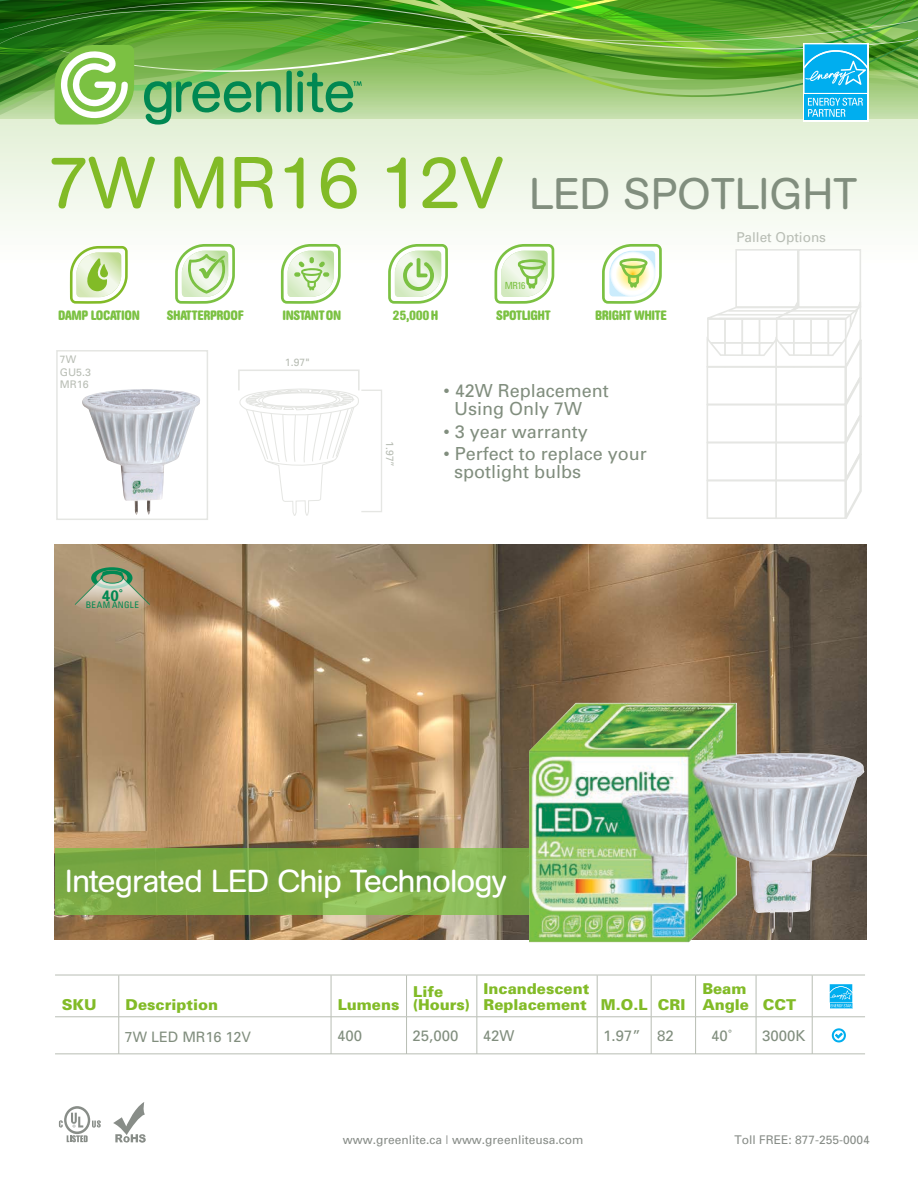
<style>
.page{position:relative;width:918px;height:1188px;background:#fff}
.page>*{position:absolute;margin:0;border:0;box-sizing:border-box;transform-origin:0 0}
.t1{font:43.8px "AG Book Rounded";color:#818e7e}
.t2{font:31.5px "AG Book Rounded";letter-spacing:-.03em;color:#fff}
.t3{font:18px/18px "Univers";color:#818e7e}
.t4{font:700 15.15px "Univers";color:#008852}
.t5{font:900 15px/16.5px "Univers";color:#82bb27}
.t6{font:15px "Univers";color:#818e7e}
.t7{font:14.4px "Univers";color:#818e7e}
.t8{font:700 condensed 13.5px "AG Book Rounded";letter-spacing:-.025em;color:#7bc142}
.t9{font:13.5px "Univers";color:#b8bdb4}
.t10{font:12px "Univers";color:#888d88}
.t11{font:10.5px/12.6px "Univers";color:#b8bdb4}
.t12{font:condensed 9.75px "Univers";color:#7bc142}
.t13{font:condensed 9px "Univers";letter-spacing:.05em;color:#008852}
.s1{font-size:72.15px;color:#82bb27}
</style>
<div class="page">
<svg style="left:0;top:125px;width:918px;height:103px"></svg>
<div style="left:56px;top:350px;width:152px;height:170px;background:#fff;border:2px solid #e5e6e3"></div>
<div style="left:735px;top:249px;width:64px;height:59px;background:#fff;border:2px solid #e5e6e3"></div>
<div style="left:798px;top:249px;width:63px;height:59px;background:#fff;border:2px solid #e5e6e3"></div>
<svg style="left:706px;top:293px;width:156px;height:226px"></svg>
<div style="left:238px;top:370px;width:122px;height:21px;border:2px solid #e5e6e3"></div>
<div style="left:361px;top:390px;width:21px;height:122px;border:1px solid #e5e6e3"></div>
<svg style="left:113px;top:1102px;width:33px;height:41px"></svg>
<img style="left:55px;top:544px;width:811px;height:395px">
<svg style="left:59px;top:1106px;width:42px;height:36px"></svg>
<svg style="left:75px;top:567px;width:75px;height:47px;background:#a5a181"></svg>
<svg style="left:55px;top:849px;width:474px;height:66px;background:#7dab45"></svg>
<img style="left:0;top:0;width:918px;height:125px">
<img style="left:529px;top:703px;width:336px;height:239px">
<svg style="left:230px;top:371px;width:129px;height:180px"></svg>
<img style="left:82px;top:389px;width:118px;height:126px">
<hr style="left:55px;top:975px;width:64px;height:1px;background:#b8bdb4">
<hr style="left:119px;top:975px;width:212px;height:1px;background:#b8bdb4">
<hr style="left:118px;top:975px;width:1px;height:41px;background:#b8bdb4">
<hr style="left:331px;top:975px;width:76px;height:1px;background:#b8bdb4">
<hr style="left:331px;top:975px;width:1px;height:41px;background:#b8bdb4">
<hr style="left:407px;top:975px;width:70px;height:1px;background:#b8bdb4">
<hr style="left:406px;top:975px;width:1px;height:41px;background:#b8bdb4">
<hr style="left:477px;top:975px;width:120px;height:1px;background:#b8bdb4">
<hr style="left:476px;top:975px;width:1px;height:41px;background:#b8bdb4">
<hr style="left:597px;top:975px;width:54px;height:1px;background:#b8bdb4">
<hr style="left:597px;top:975px;width:1px;height:41px;background:#b8bdb4">
<hr style="left:651px;top:975px;width:45px;height:1px;background:#b8bdb4">
<hr style="left:651px;top:975px;width:1px;height:41px;background:#b8bdb4">
<hr style="left:696px;top:975px;width:60px;height:1px;background:#b8bdb4">
<hr style="left:695px;top:975px;width:1px;height:41px;background:#b8bdb4">
<hr style="left:756px;top:975px;width:56px;height:1px;background:#b8bdb4">
<hr style="left:756px;top:975px;width:1px;height:41px;background:#b8bdb4">
<hr style="left:812px;top:975px;width:53px;height:1px;background:#b8bdb4">
<hr style="left:812px;top:975px;width:1px;height:41px;background:#b8bdb4">
<hr style="left:55px;top:1016px;width:64px;height:1px;background:#b8bdb4">
<hr style="left:119px;top:1016px;width:212px;height:1px;background:#b8bdb4">
<hr style="left:331px;top:1016px;width:76px;height:1px;background:#b8bdb4">
<hr style="left:407px;top:1016px;width:70px;height:1px;background:#b8bdb4">
<hr style="left:477px;top:1016px;width:120px;height:1px;background:#b8bdb4">
<hr style="left:597px;top:1016px;width:54px;height:1px;background:#b8bdb4">
<hr style="left:651px;top:1016px;width:45px;height:1px;background:#b8bdb4">
<hr style="left:696px;top:1016px;width:60px;height:1px;background:#b8bdb4">
<hr style="left:756px;top:1016px;width:56px;height:1px;background:#b8bdb4">
<hr style="left:812px;top:1016px;width:53px;height:1px;background:#b8bdb4">
<hr style="left:118px;top:1017px;width:1px;height:37px;background:#b8bdb4">
<hr style="left:331px;top:1017px;width:1px;height:37px;background:#b8bdb4">
<hr style="left:406px;top:1017px;width:1px;height:37px;background:#b8bdb4">
<hr style="left:476px;top:1017px;width:1px;height:37px;background:#b8bdb4">
<hr style="left:597px;top:1017px;width:1px;height:37px;background:#b8bdb4">
<hr style="left:651px;top:1017px;width:1px;height:37px;background:#b8bdb4">
<hr style="left:695px;top:1017px;width:1px;height:37px;background:#b8bdb4">
<hr style="left:756px;top:1017px;width:1px;height:37px;background:#b8bdb4">
<hr style="left:812px;top:1017px;width:1px;height:37px;background:#b8bdb4">
<hr style="left:55px;top:1053px;width:64px;height:1px;background:#b8bdb4">
<hr style="left:119px;top:1053px;width:212px;height:1px;background:#b8bdb4">
<hr style="left:331px;top:1053px;width:76px;height:1px;background:#b8bdb4">
<hr style="left:407px;top:1053px;width:70px;height:1px;background:#b8bdb4">
<hr style="left:477px;top:1053px;width:120px;height:1px;background:#b8bdb4">
<hr style="left:597px;top:1053px;width:54px;height:1px;background:#b8bdb4">
<hr style="left:651px;top:1053px;width:45px;height:1px;background:#b8bdb4">
<hr style="left:696px;top:1053px;width:60px;height:1px;background:#b8bdb4">
<hr style="left:756px;top:1053px;width:56px;height:1px;background:#b8bdb4">
<hr style="left:812px;top:1053px;width:53px;height:1px;background:#b8bdb4">
<svg style="left:829px;top:984px;width:24px;height:25px"></svg>
<svg style="left:832px;top:1028px;width:14px;height:14px"></svg>
<svg style="left:175px;top:243px;width:60px;height:61px"></svg>
<svg style="left:602px;top:243px;width:60px;height:61px"></svg>
<svg style="left:388px;top:243px;width:60px;height:61px"></svg>
<svg style="left:69px;top:245px;width:59px;height:59px"></svg>
<svg style="left:280px;top:243px;width:61px;height:61px"></svg>
<svg style="left:494px;top:243px;width:61px;height:61px"></svg>
<h1 class="t1" style="left:48px;top:169px;width:811px"><span class="s1">7W MR16 12V</span> LED SPOTLIGHT</h1>
<p class="t12" style="left:505px;top:280px;width:22px">MR16</p>
<p class="t8" style="left:496px;top:307px;width:56px">SPOTLIGHT</p>
<p class="t8" style="left:58px;top:307px;width:83px">DAMP LOCATION</p>
<p class="t8" style="left:167px;top:307px;width:78px">SHATTERPROOF</p>
<p class="t8" style="left:282px;top:307px;width:60px">INSTANTON</p>
<p class="t8" style="left:393px;top:307px;width:47px">25,000H</p>
<p class="t8" style="left:595px;top:307px;width:73px">BRIGHT WHITE</p>
<p class="t11" style="left:60px;top:353px;width:32px">7W<br>GU5.3<br>MR16</p>
<p class="t4" style="left:102px;top:586px;width:23px">40˚</p>
<p class="t13" style="left:86px;top:600px;width:55px">BEAM ANGLE</p>
<p class="t11" style="left:285px;top:356px;width:26px">1.97"</p>
<p class="t11" style="left:396px;top:441px;width:28px;rotate:90deg">1.97”</p>
<p class="t3" style="left:454px;top:381px;width:156px;text-indent:-10px">• 42W Replacement<br>Using Only 7W</p>
<p class="t3" style="left:444px;top:422px;width:146px">• 3 year warranty</p>
<p class="t3" style="left:454px;top:444px;width:194px;text-indent:-10px">• Perfect to replace your spotlight bulbs</p>
<p class="t9" style="left:736px;top:229px;width:91px">Pallet Options</p>
<h2 class="t2" style="left:65px;top:863px;width:443px">Integrated LED Chip Technology</h2>
<p class="t5" style="left:62px;top:996px;width:36px">SKU</p>
<p class="t5" style="left:126px;top:996px;width:94px">Description</p>
<p class="t5" style="left:338px;top:996px;width:63px">Lumens</p>
<p class="t5" style="left:413px;top:984px;width:58px;line-height:13.5px">Life (Hours)</p>
<p class="t5" style="left:484px;top:980px;width:203px">Incandescent<br>Replacement M.O.L CRI</p>
<p class="t5" style="left:702px;top:980px;width:95px">Beam<br>Angle CCT</p>
<p class="t7" style="left:125px;top:1028px;width:128px">7W LED MR16 12V</p>
<p class="t6" style="left:337px;top:1026px;width:27px">400</p>
<p class="t6" style="left:413px;top:1026px;width:47px">25,000</p>
<p class="t6" style="left:483px;top:1026px;width:33px">42W</p>
<p class="t6" style="left:603px;top:1026px;width:72px">1.97” 82</p>
<p class="t6" style="left:711px;top:1026px;width:22px">40˚</p>
<p class="t6" style="left:762px;top:1026px;width:45px">3000K</p>
<p class="t10" style="left:343px;top:1133px;width:242px">www.greenlite.ca | www.greenliteusa.com</p>
<p class="t10" style="left:735px;top:1133px;width:137px">Toll FREE: 877-255-0004</p>
</div>
